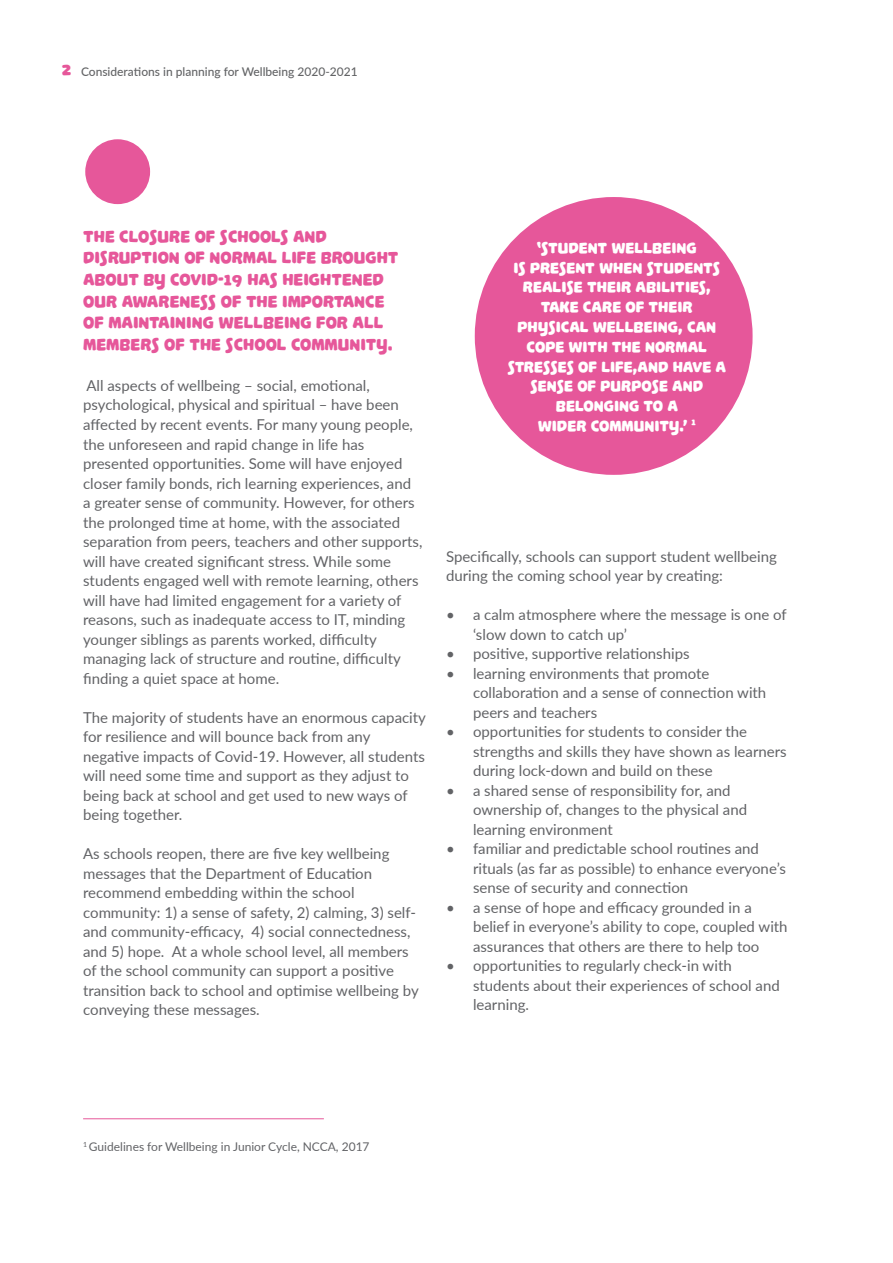
<style>
.page{position:relative;width:893px;height:1263px;background:#fff}
.page>*{position:absolute;margin:0;border:0;box-sizing:border-box;transform-origin:0 0}
.t1{font:18px/21.6px "Palamecia Titling";color:#e6579a}
.t2{font:16.5px/19.8px "Palamecia Titling";color:#fff;text-align:center}
.t3{font:15px/19.5px "Lato";color:#626366}
.t4{font:500 12px "Lato";color:#636466}
.t5{font:12px "Lato";color:#626366}
.s1{font-family:"Palamecia Titling";font-weight:400;font-size:18px;color:#e6579a}
</style>
<div class="page">
<div style="left:475px;top:197px;width:278px;height:278px;background:#e6579a;border-radius:50%"></div>
<div style="left:85px;top:139px;width:65px;height:65px;background:#e6579a;border-radius:50%"></div>
<hr style="left:83px;top:1118px;width:241px;height:1px;background:#e6579a">
<p class="t4" style="left:62px;top:63px;width:297px"><span class="s1">2</span> Considerations in planning for Wellbeing 2020-2021</p>
<p class="t1" style="left:83px;top:226px;width:317px">THE CLOSURE OF SCHOOLS AND<br>DISRUPTION OF NORMAL LIFE BROUGHT<br>ABOUT BY COVID-19 HAS HEIGHTENED<br>OUR AWARENESS OF THE IMPORTANCE<br>OF MAINTAINING WELLBEING FOR ALL<br>MEMBERS OF THE SCHOOL COMMUNITY.</p>
<p class="t3" style="left:83px;top:375px;width:341px">All aspects of wellbeing – social, emotional, psychological, physical and spiritual – have been affected by recent events. For many young people, the unforeseen and rapid change in life has presented opportunities. Some will have enjoyed closer family bonds, rich learning experiences, and<br>a greater sense of community. However, for others the prolonged time at home, with the associated separation from peers, teachers and other supports, will have created significant stress. While some students engaged well with remote learning, others will have had limited engagement for a variety of reasons, such as inadequate access to IT, minding younger siblings as parents worked, difficulty managing lack of structure and routine, difficulty finding a quiet space at home.</p>
<p class="t3" style="left:83px;top:707px;width:344px">The majority of students have an enormous capacity for resilience and will bounce back from any negative impacts of Covid-19. However, all students will need some time and support as they adjust to being back at school and get used to new ways of being together.</p>
<p class="t3" style="left:83px;top:843px;width:337px">As schools reopen, there are five key wellbeing messages that the Department of Education recommend embedding within the school community: 1) a sense of safety, 2) calming, 3) self&shy;and community-efficacy, 4) social connectedness, and 5) hope. At a whole school level, all members of the school community can support a positive transition back to school and optimise wellbeing by conveying these messages.</p>
<p class="t2" style="left:508px;top:238px;width:220px">‘STUDENT WELLBEING<br>IS PRESENT WHEN STUDENTS<br>REALISE THEIR ABILITIES,<br>TAKE CARE OF THEIR<br>PHYSICAL WELLBEING, CAN<br>COPE WITH THE NORMAL<br>STRESSES OF LIFE,AND HAVE A<br>SENSE OF PURPOSE AND<br>BELONGING TO A<br>WIDER COMMUNITY.’ <sup>1</sup></p>
<p class="t3" style="left:446px;top:546px;width:332px">Specifically, schools can support student wellbeing during the coming school year by creating:</p>
<p class="t3" style="left:473px;top:605px;width:315px;text-indent:-27px">• a calm atmosphere where the message is one of ‘slow down to catch up’</p>
<p class="t3" style="left:446px;top:644px;width:245px">• positive, supportive relationships</p>
<p class="t3" style="left:473px;top:663px;width:295px;text-indent:-27px">• learning environments that promote collaboration and a sense of connection with peers and teachers</p>
<p class="t3" style="left:473px;top:722px;width:315px;text-indent:-27px">• opportunities for students to consider the strengths and skills they have shown as learners during lock-down and build on these</p>
<p class="t3" style="left:473px;top:780px;width:276px;text-indent:-27px">• a shared sense of responsibility for, and ownership of, changes to the physical and learning environment</p>
<p class="t3" style="left:473px;top:839px;width:314px;text-indent:-27px">• familiar and predictable school routines and rituals (as far as possible) to enhance everyone’s sense of security and connection</p>
<p class="t3" style="left:473px;top:897px;width:316px;text-indent:-27px">• a sense of hope and efficacy grounded in a belief in everyone’s ability to cope, coupled with assurances that others are there to help too</p>
<p class="t3" style="left:473px;top:956px;width:308px;text-indent:-27px">• opportunities to regularly check-in with students about their experiences of school and learning.</p>
<p class="t5" style="left:83px;top:1138px;width:288px"><sup>1</sup> Guidelines for Wellbeing in Junior Cycle, NCCA, 2017</p>
</div>
